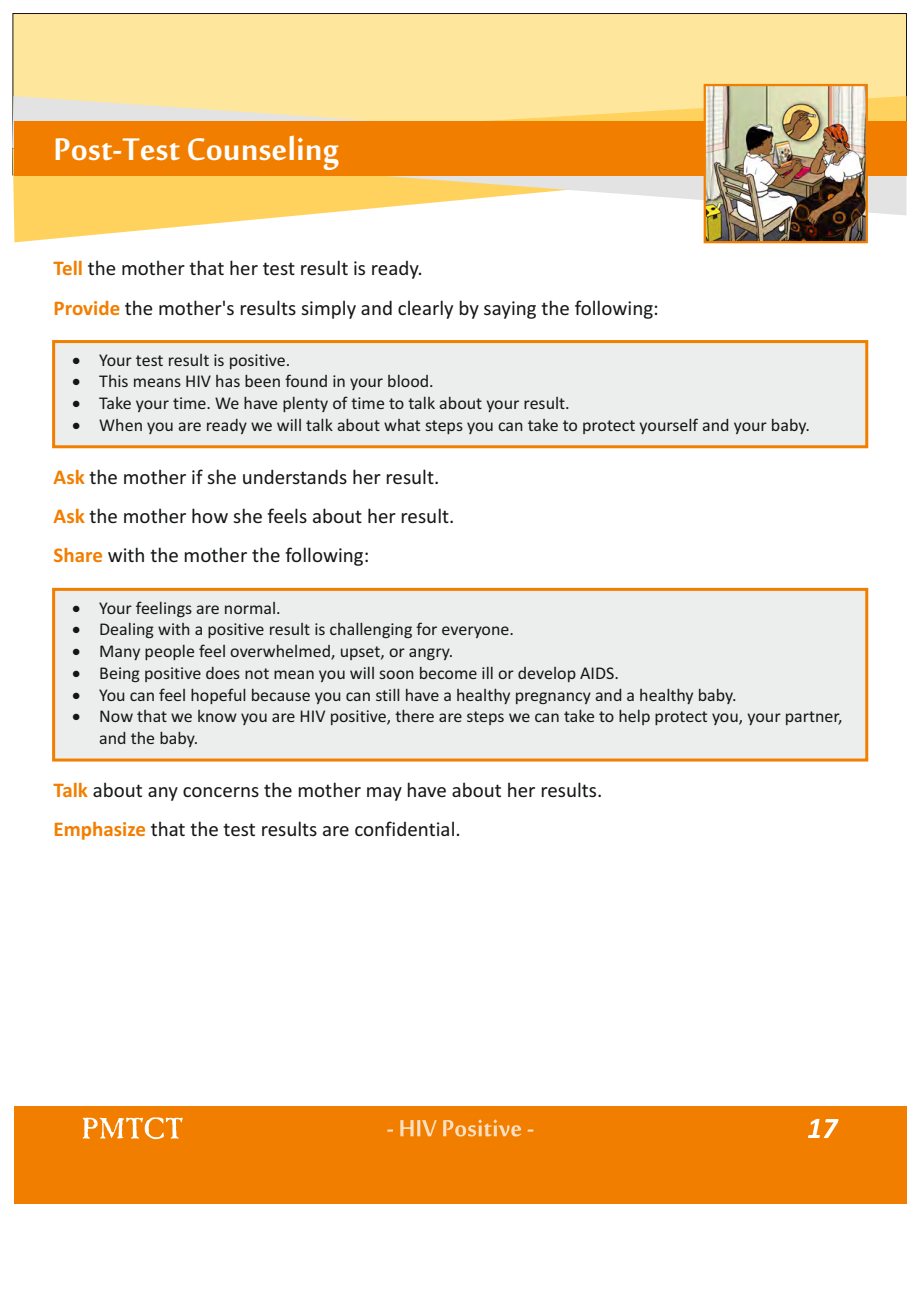
<style>
.page{position:relative;width:920px;height:1290px;background:#fff}
.page>*{position:absolute;margin:0;border:0;box-sizing:border-box;transform-origin:0 0}
.t1{font:48px "Mool Boran";color:#fff}
.t2{font:21px/39.2px "Calibri";color:#151616}
.t3{font:18px/21.9px "Calibri";color:#151616}
.s1{font-weight:700;color:#f27e00}
</style>
<div class="page">
<div style="left:13px;top:13px;width:894px;height:162px;background:#ffe69d;border:1px solid #151616"></div>
<svg style="left:14px;top:215px;width:892px;height:27px"></svg>
<svg style="left:12px;top:96px;width:894px;height:119px"></svg>
<div style="left:14px;top:122px;width:892px;height:54px;background:#f27e00"></div>
<div style="left:14px;top:1106px;width:892px;height:98px;background:#f27e00"></div>
<svg style="left:808px;top:1119px;width:30px;height:19px"></svg>
<svg style="left:83px;top:1117px;width:100px;height:22px"></svg>
<svg style="left:387px;top:1119px;width:146px;height:17px"></svg>
<img style="left:707px;top:87px;width:158px;height:153px">
<div style="left:704px;top:84px;width:164px;height:159px;border:2px solid #f27e00"></div>
<div style="left:52px;top:340px;width:816px;height:108px;background:#eceded;border:3px solid #f27e00"></div>
<div style="left:52px;top:588px;width:816px;height:173px;background:#eceded;border:3px solid #f27e00"></div>
<h1 class="t1" style="left:54px;top:115px;width:287px">Post-Test Counseling</h1>
<p class="t2" style="left:54px;top:251px;width:607px"><span class="s1">Tell</span> the mother that her test result is ready.<br><span class="s1">Provide</span> the mother's results simply and clearly by saying the following:</p>
<p class="t3" style="left:72px;top:350px;width:220px">• Your test result is positive.</p>
<p class="t3" style="left:72px;top:372px;width:363px">• This means HIV has been found in your blood.</p>
<p class="t3" style="left:72px;top:394px;width:499px">• Take your time. We have plenty of time to talk about your result.</p>
<p class="t3" style="left:72px;top:415px;width:739px">• When you are ready we will talk about what steps you can take to protect yourself and your baby.</p>
<p class="t2" style="left:54px;top:459px;width:402px"><span class="s1">Ask</span> the mother if she understands her result.<br><span class="s1">Ask</span> the mother how she feels about her result.<br><span class="s1">Share</span> with the mother the following:</p>
<p class="t3" style="left:72px;top:598px;width:210px">• Your feelings are normal.</p>
<p class="t3" style="left:72px;top:620px;width:443px">• Dealing with a positive result is challenging for everyone.</p>
<p class="t3" style="left:72px;top:642px;width:383px">• Many people feel overwhelmed, upset, or angry.</p>
<p class="t3" style="left:72px;top:663px;width:548px">• Being positive does not mean you will soon become ill or develop AIDS.</p>
<p class="t3" style="left:72px;top:685px;width:666px">• You can feel hopeful because you can still have a healthy pregnancy and a healthy baby.</p>
<p class="t3" style="left:99px;top:707px;width:745px;text-indent:-27px">• Now that we know you are HIV positive, there are steps we can take to help protect you, your partner, and the baby.</p>
<p class="t2" style="left:54px;top:772px;width:550px"><span class="s1">Talk</span> about any concerns the mother may have about her results.<br><span class="s1">Emphasize</span> that the test results are confidential.</p>
</div>
